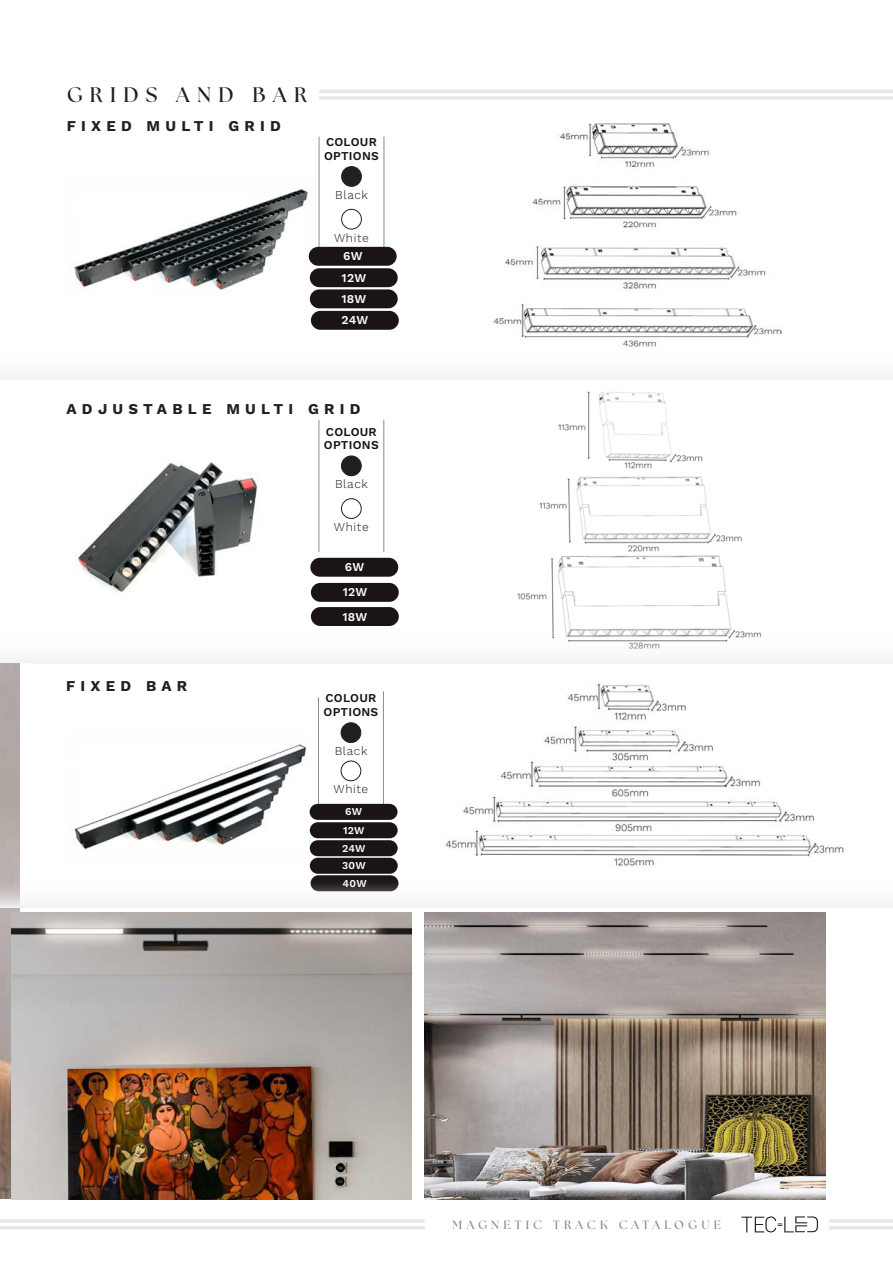
<style>
.page{position:relative;width:893px;height:1263px;background:#fff}
.page>*{position:absolute;margin:0;border:0;box-sizing:border-box;transform-origin:0 0}
.t1{font:700 21px "The Seasons";letter-spacing:.35em;color:#231f20}
.t2{font:700 15px "Work Sans";letter-spacing:.35em;color:#231f20}
.t3{font:600 12px/13.5px "Work Sans";letter-spacing:.02em;color:#1a1415}
.t4{font:300 12px "Work Sans";letter-spacing:.05em;color:#1a1415}
.t5{font:700 12px "The Seasons";letter-spacing:.35em;color:#8b8b8c}
.t6{font:600 12px "Work Sans";letter-spacing:.02em;color:#fff}
.t7{font:600 10.5px "Work Sans";letter-spacing:.02em;color:#fff}
</style>
<div class="page">
<hr style="left:829px;top:1219px;width:64px;height:4px;background:#e6e7e9">
<hr style="left:829px;top:1226px;width:64px;height:3px;background:#e6e7e9">
<svg style="left:741px;top:1216px;width:77px;height:16px"></svg>
<hr style="left:0;top:1219px;width:425px;height:4px;background:#e6e7e9">
<hr style="left:0;top:1226px;width:425px;height:3px;background:#e6e7e9">
<img style="left:0;top:662px;width:20px;height:536px">
<div style="left:342px;top:167px;width:19px;height:19px;background:#231f20;border-radius:50%"></div>
<div style="left:341px;top:166px;width:21px;height:21px;border:1px solid #231f20;border-radius:50%"></div>
<div style="left:341px;top:209px;width:21px;height:20px;border:1px solid #231f20;border-radius:50%"></div>
<hr style="left:319px;top:89px;width:574px;height:4px;background:#e6e7e9">
<hr style="left:319px;top:96px;width:574px;height:4px;background:#e6e7e9">
<hr style="left:384px;top:137px;width:1px;height:116px;background:#8b8b8c">
<hr style="left:319px;top:137px;width:1px;height:116px;background:#8b8b8c">
<img style="left:74px;top:189px;width:242px;height:102px">
<img style="left:494px;top:123px;width:288px;height:224px">
<div style="left:341px;top:456px;width:20px;height:20px;background:#231f20;border-radius:50%"></div>
<div style="left:341px;top:456px;width:21px;height:20px;border:1px solid #231f20;border-radius:50%"></div>
<div style="left:341px;top:498px;width:21px;height:21px;border:1px solid #231f20;border-radius:50%"></div>
<hr style="left:384px;top:420px;width:1px;height:132px;background:#8b8b8c">
<hr style="left:319px;top:420px;width:1px;height:132px;background:#8b8b8c">
<img style="left:76px;top:462px;width:182px;height:131px">
<img style="left:517px;top:391px;width:225px;height:240px">
<div style="left:341px;top:723px;width:20px;height:19px;background:#231f20;border-radius:50%"></div>
<div style="left:341px;top:722px;width:20px;height:21px;border:1px solid #231f20;border-radius:50%"></div>
<div style="left:341px;top:761px;width:20px;height:20px;border:1px solid #231f20;border-radius:50%"></div>
<hr style="left:383px;top:691px;width:1px;height:116px;background:#8b8b8c">
<hr style="left:318px;top:697px;width:1px;height:116px;background:#8b8b8c">
<img style="left:75px;top:744px;width:232px;height:106px">
<img style="left:445px;top:684px;width:399px;height:182px">
<img style="left:11px;top:913px;width:401px;height:287px">
<img style="left:425px;top:912px;width:400px;height:288px">
<div style="left:309px;top:247px;width:88px;height:19px;background:#1a1415;border-radius:9px"></div>
<div style="left:310px;top:268px;width:88px;height:19px;background:#1a1415;border-radius:9px"></div>
<div style="left:310px;top:558px;width:88px;height:19px;background:#1a1415;border-radius:9px"></div>
<div style="left:311px;top:583px;width:88px;height:19px;background:#1a1415;border-radius:9px"></div>
<div style="left:310px;top:289px;width:88px;height:19px;background:#1a1415;border-radius:9px"></div>
<div style="left:311px;top:311px;width:88px;height:19px;background:#1a1415;border-radius:9px"></div>
<div style="left:311px;top:607px;width:88px;height:19px;background:#1a1415;border-radius:9px"></div>
<div style="left:310px;top:804px;width:88px;height:16px;background:#1a1415;border-radius:8px"></div>
<div style="left:310px;top:822px;width:88px;height:16px;background:#1a1415;border-radius:8px"></div>
<div style="left:310px;top:840px;width:88px;height:16px;background:#1a1415;border-radius:8px"></div>
<div style="left:310px;top:858px;width:88px;height:16px;background:#1a1415;border-radius:8px"></div>
<div style="left:0;top:630px;width:31px;height:32px;background:#fbfcfc"></div>
<div style="left:31px;top:631px;width:862px;height:33px;background:#fbfbfb"></div>
<svg style="left:0;top:875px;width:893px;height:32px"></svg>
<p class="t1" style="left:67px;top:81px;width:242px">GRIDS AND BAR</p>
<p class="t2" style="left:67px;top:117px;width:216px">FIXED MULTI GRID</p>
<p class="t3" style="left:324px;top:136px;width:56px">COLOUR<br>OPTIONS</p>
<p class="t4" style="left:335px;top:188px;width:34px">Black</p>
<p class="t4" style="left:334px;top:230px;width:36px">White</p>
<p class="t6" style="left:343px;top:249px;width:21px">6W</p>
<p class="t6" style="left:342px;top:271px;width:26px">12W</p>
<p class="t6" style="left:341px;top:292px;width:26px">18W</p>
<p class="t6" style="left:342px;top:313px;width:28px">24W</p>
<p class="t2" style="left:67px;top:400px;width:295px">ADJUSTABLE MULTI GRID</p>
<p class="t3" style="left:324px;top:425px;width:56px">COLOUR<br>OPTIONS</p>
<p class="t4" style="left:335px;top:477px;width:34px">Black</p>
<p class="t4" style="left:334px;top:520px;width:36px">White</p>
<p class="t6" style="left:345px;top:560px;width:21px">6W</p>
<p class="t6" style="left:343px;top:585px;width:26px">12W</p>
<p class="t2" style="left:66px;top:677px;width:123px">FIXED BAR</p>
<p class="t6" style="left:342px;top:609px;width:26px">18W</p>
<p class="t3" style="left:324px;top:692px;width:56px">COLOUR<br>OPTIONS</p>
<p class="t4" style="left:335px;top:744px;width:34px">Black</p>
<p class="t4" style="left:334px;top:782px;width:36px">White</p>
<p class="t7" style="left:345px;top:806px;width:19px">6W</p>
<p class="t7" style="left:343px;top:824px;width:23px">12W</p>
<p class="t7" style="left:342px;top:842px;width:25px">24W</p>
<p class="t7" style="left:342px;top:859px;width:25px">30W</p>
<p class="t7" style="left:343px;top:877px;width:26px">40W</p>
<p class="t5" style="left:452px;top:1216px;width:270px">MAGNETIC TRACK CATALOGUE</p>
</div>
